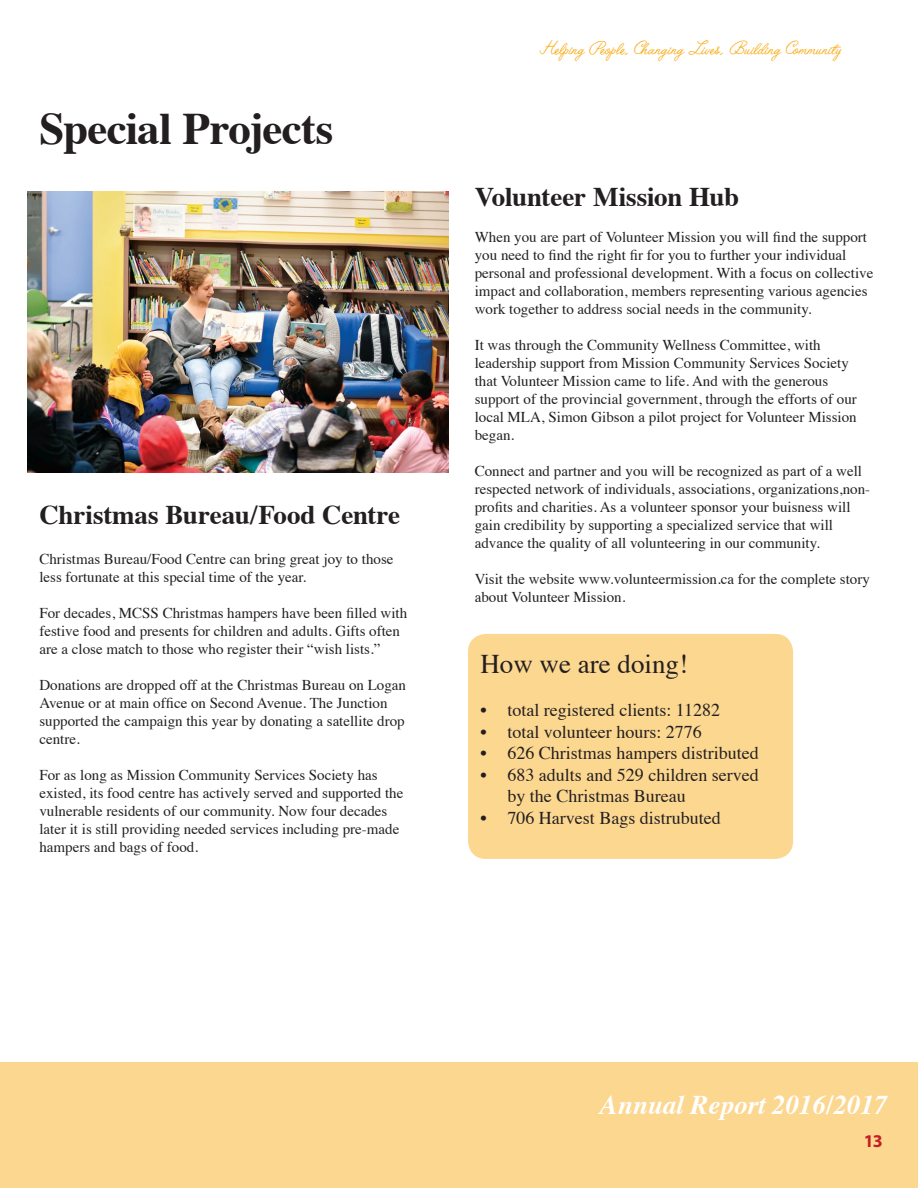
<style>
.page{position:relative;width:918px;height:1188px;background:#fff}
.page>*{position:absolute;margin:0;border:0;box-sizing:border-box;transform-origin:0 0}
.t1{font:700 45px "Times";letter-spacing:-.02em;color:#231f20}
.t2{font:700 27px "Times";letter-spacing:-.01em;color:#231f20}
.t3{font:italic 700 27px "Times";color:#fff}
.t4{font:27px "Times";color:#231f20}
.t5{font:21px "Daniel Script";color:#faad19}
.t6{font:18px/21.6px "Times";color:#231f20}
.t7{font:700 18px "Myriad Pro";color:#c31f24}
.t8{font:15px/18px "Times";color:#231f20}
</style>
<div class="page">
<div style="left:0;top:1062px;width:918px;height:126px;background:#fcd790"></div>
<div style="left:468px;top:634px;width:325px;height:225px;background:#fcd790;border-radius:18px"></div>
<img style="left:28px;top:192px;width:421px;height:280px">
<h1 class="t1" style="left:39px;top:86px;width:295px">Special Projects</h1>
<h2 class="t2" style="left:39px;top:489px;width:362px">Christmas Bureau/Food Centre</h2>
<p class="t8" style="left:39px;top:549px;width:356px">Christmas Bureau/Food Centre can bring great joy to those less fortunate at this special time of the year.</p>
<p class="t8" style="left:39px;top:603px;width:369px">For decades, MCSS Christmas hampers have been filled with festive food and presents for children and adults. Gifts often are a close match to those who register their “wish lists.”</p>
<p class="t8" style="left:39px;top:675px;width:368px">Donations are dropped off at the Christmas Bureau on Logan Avenue or at main office on Second Avenue. The Junction supported the campaign this year by donating a satellite drop centre.</p>
<p class="t8" style="left:39px;top:765px;width:366px">For as long as Mission Community Services Society has existed, its food centre has actively served and supported the vulnerable residents of our community. Now four decades later it is still providing needed services including pre-made hampers and bags of food.</p>
<h3 class="t5" style="left:537px;top:35px;width:305px">Helping People, Changing Lives, Building Community</h3>
<h2 class="t2" style="left:475px;top:171px;width:266px">Volunteer Mission Hub</h2>
<p class="t8" style="left:475px;top:226px;width:400px">When you are part of Volunteer Mission you will find the support you need to find the right fir for you to further your individual personal and professional development. With a focus on collective impact and collaboration, members representing various agencies work together to address social needs in the community.</p>
<p class="t8" style="left:475px;top:334px;width:384px">It was through the Community Wellness Committee, with leadership support from Mission Community Services Society that Volunteer Mission came to life. And with the generous support of the provincial government, through the efforts of our local MLA, Simon Gibson a pilot project for Volunteer Mission began.</p>
<p class="t8" style="left:475px;top:460px;width:397px">Connect and partner and you will be recognized as part of a well respected network of individuals, associations, organizations,non&shy;profits and charities. As a volunteer sponsor your buisness will gain credibility by supporting a specialized service that will advance the quality of all volunteering in our community.</p>
<p class="t8" style="left:475px;top:568px;width:397px">Visit the website www.volunteermission.ca for the complete story about Volunteer Mission.</p>
<h2 class="t4" style="left:480px;top:638px;width:209px">How we are doing!</h2>
<p class="t6" style="left:480px;top:698px;width:241px">• total registered clients: 11282</p>
<p class="t6" style="left:480px;top:719px;width:223px">• total volunteer hours: 2776</p>
<p class="t6" style="left:480px;top:741px;width:280px">• 626 Christmas hampers distributed</p>
<p class="t6" style="left:507px;top:762px;width:253px;text-indent:-27px">• 683 adults and 529 children served by the Christmas Bureau</p>
<p class="t6" style="left:480px;top:806px;width:242px">• 706 Harvest Bags distrubuted</p>
<h2 class="t3" style="left:600px;top:1079px;width:290px">Annual Report 2016/2017</h2>
<p class="t7" style="left:864px;top:1129px;width:20px">13</p>
</div>
